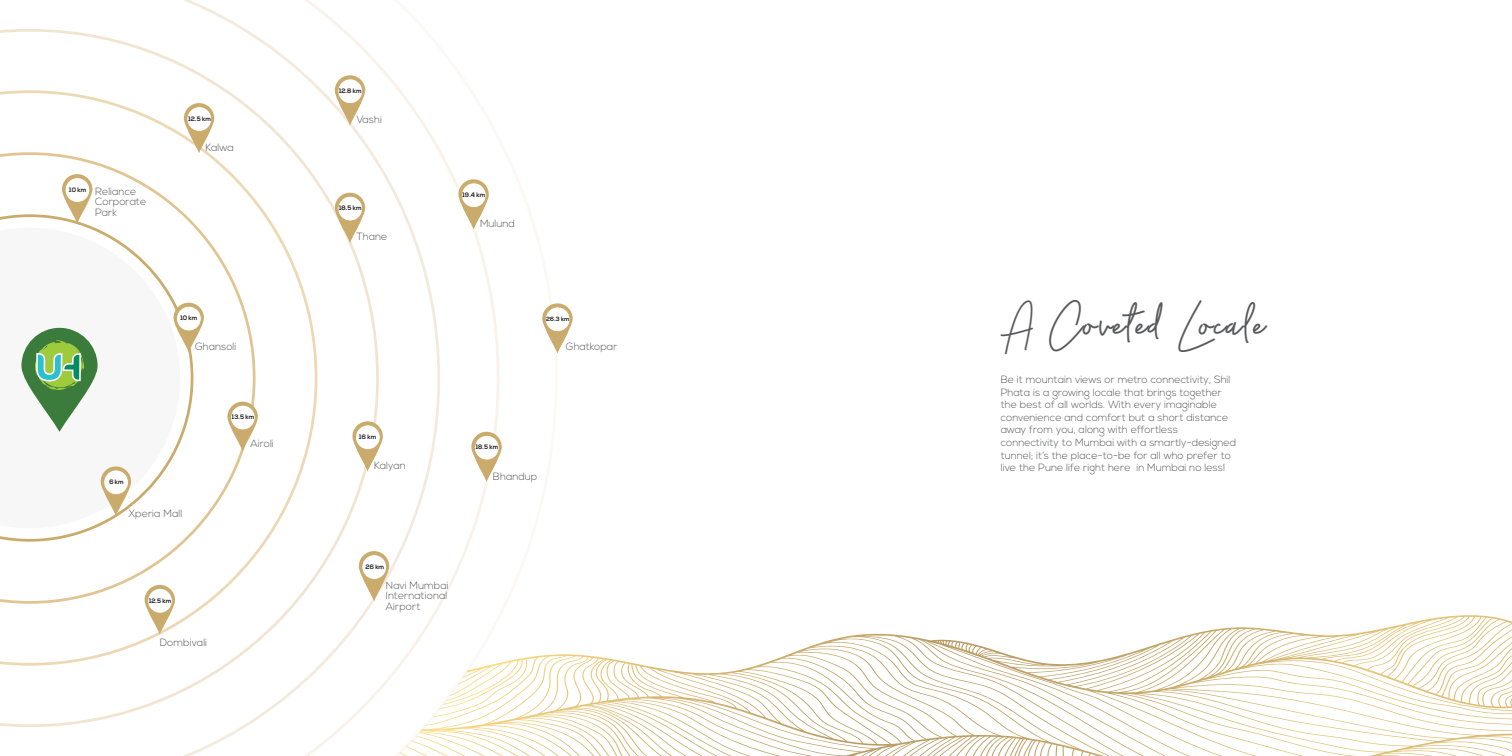
<style>
.page{position:relative;width:1512px;height:756px;background:#fff}
.page>*{position:absolute;margin:0;border:0;box-sizing:border-box;transform-origin:0 0}
.t1{font:42.88px "Ball Pen Regular";letter-spacing:.04em;color:#58595b}
.t2{font:300 10.5px/12.6px "Nexa";color:#58595b}
.t3{font:700 6.48px "Nexa";color:#231f20}
.t4{font:700 6.12px "Nexa";color:#231f20}
</style>
<div class="page">
<svg style="left:0;top:0;width:500px;height:756px"></svg>
<svg style="left:0;top:228px;width:180px;height:300px"></svg>
<svg style="left:0;top:0;width:110px;height:458px"></svg>
<div style="left:65px;top:178px;width:25px;height:24px;background:#fff;border-radius:50%"></div>
<div style="left:65px;top:177px;width:25px;height:26px;border:1px solid #caab6c;border-radius:50%"></div>
<svg style="left:184px;top:103px;width:30px;height:50px"></svg>
<div style="left:187px;top:107px;width:25px;height:24px;background:#fff;border-radius:50%"></div>
<div style="left:186px;top:106px;width:26px;height:26px;border:1px solid #caab6c;border-radius:50%"></div>
<svg style="left:335px;top:75px;width:30px;height:51px"></svg>
<div style="left:338px;top:79px;width:25px;height:25px;background:#fff;border-radius:50%"></div>
<div style="left:337px;top:78px;width:26px;height:26px;border:1px solid #caab6c;border-radius:50%"></div>
<svg style="left:458px;top:179px;width:31px;height:51px"></svg>
<div style="left:461px;top:183px;width:25px;height:25px;background:#fff;border-radius:50%"></div>
<div style="left:461px;top:182px;width:26px;height:26px;border:1px solid #caab6c;border-radius:50%"></div>
<svg style="left:335px;top:193px;width:30px;height:50px"></svg>
<div style="left:338px;top:196px;width:25px;height:25px;background:#fff;border-radius:50%"></div>
<div style="left:337px;top:196px;width:26px;height:25px;border:1px solid #caab6c;border-radius:50%"></div>
<svg style="left:173px;top:303px;width:31px;height:50px"></svg>
<div style="left:177px;top:306px;width:24px;height:25px;background:#fff;border-radius:50%"></div>
<div style="left:176px;top:306px;width:26px;height:25px;border:1px solid #caab6c;border-radius:50%"></div>
<svg style="left:101px;top:466px;width:30px;height:51px"></svg>
<div style="left:104px;top:470px;width:25px;height:25px;background:#fff;border-radius:50%"></div>
<div style="left:103px;top:470px;width:26px;height:25px;border:1px solid #caab6c;border-radius:50%"></div>
<svg style="left:227px;top:402px;width:31px;height:50px"></svg>
<div style="left:230px;top:405px;width:25px;height:25px;background:#fff;border-radius:50%"></div>
<div style="left:230px;top:405px;width:26px;height:25px;border:1px solid #caab6c;border-radius:50%"></div>
<svg style="left:352px;top:421px;width:31px;height:51px"></svg>
<div style="left:355px;top:425px;width:25px;height:25px;background:#fff;border-radius:50%"></div>
<div style="left:355px;top:424px;width:26px;height:26px;border:1px solid #caab6c;border-radius:50%"></div>
<svg style="left:471px;top:432px;width:31px;height:50px"></svg>
<div style="left:474px;top:435px;width:25px;height:25px;background:#fff;border-radius:50%"></div>
<div style="left:474px;top:435px;width:26px;height:26px;border:1px solid #caab6c;border-radius:50%"></div>
<svg style="left:359px;top:551px;width:30px;height:50px"></svg>
<div style="left:362px;top:555px;width:25px;height:24px;background:#fff;border-radius:50%"></div>
<div style="left:361px;top:554px;width:26px;height:26px;border:1px solid #caab6c;border-radius:50%"></div>
<svg style="left:145px;top:585px;width:30px;height:50px"></svg>
<div style="left:148px;top:588px;width:24px;height:25px;background:#fff;border-radius:50%"></div>
<div style="left:147px;top:588px;width:26px;height:26px;border:1px solid #caab6c;border-radius:50%"></div>
<svg style="left:542px;top:303px;width:31px;height:51px"></svg>
<div style="left:545px;top:307px;width:25px;height:25px;background:#fff;border-radius:50%"></div>
<div style="left:545px;top:306px;width:25px;height:26px;border:1px solid #caab6c;border-radius:50%"></div>
<svg style="left:432px;top:620px;width:989px;height:97px"></svg>
<p class="t3" style="left:69px;top:186px;width:19px">10 km</p>
<p class="t2" style="left:95px;top:186px;width:53px;line-height:10.8px">Reliance<br>Corporate<br>Park</p>
<p class="t3" style="left:189px;top:115px;width:24px">12.5 km</p>
<p class="t2" style="left:205px;top:141px;width:30px">Kalwa</p>
<p class="t3" style="left:180px;top:314px;width:19px">10 km</p>
<p class="t2" style="left:195px;top:341px;width:43px">Ghansoli</p>
<p class="t3" style="left:232px;top:413px;width:24px">13.5 km</p>
<p class="t3" style="left:109px;top:478px;width:16px">6 km</p>
<p class="t2" style="left:128px;top:508px;width:55px">Xperia Mall</p>
<p class="t3" style="left:149px;top:597px;width:24px">12.5 km</p>
<p class="t2" style="left:160px;top:637px;width:49px">Dombivali</p>
<p class="t2" style="left:250px;top:437px;width:25px">Airoli</p>
<p class="t3" style="left:339px;top:87px;width:24px">12.8 km</p>
<p class="t2" style="left:356px;top:114px;width:27px">Vashi</p>
<p class="t3" style="left:339px;top:204px;width:24px">18.5 km</p>
<p class="t2" style="left:356px;top:231px;width:32px">Thane</p>
<p class="t3" style="left:359px;top:433px;width:19px">16 km</p>
<p class="t2" style="left:374px;top:460px;width:33px">Kalyan</p>
<p class="t3" style="left:462px;top:191px;width:25px">19.4 km</p>
<p class="t2" style="left:480px;top:218px;width:37px">Mulund</p>
<p class="t4" style="left:546px;top:315px;width:25px">26.3 km</p>
<p class="t2" style="left:566px;top:340px;width:53px">Ghatkopar</p>
<p class="t3" style="left:476px;top:443px;width:24px">18.5 km</p>
<p class="t2" style="left:493px;top:470px;width:46px">Bhandup</p>
<p class="t3" style="left:366px;top:563px;width:20px">26 km</p>
<p class="t2" style="left:386px;top:580px;width:64px;line-height:10.8px;text-align:justify">Navi Mumbai International Airport</p>
<h1 class="t1" style="left:1012px;top:293px;width:255px">A Coveted Locale</h1>
<p class="t2" style="left:1001px;top:373px;width:237px">Be it mountain views or metro connectivity, Shil Phata is a growing locale that brings together the best of all worlds. With every imaginable convenience and comfort but a short distance away from you, along with effortless connectivity to Mumbai with a smartly-designed tunnel; it’s the place-to-be for all who prefer to live the Pune life right here in Mumbai no less!</p>
</div>
